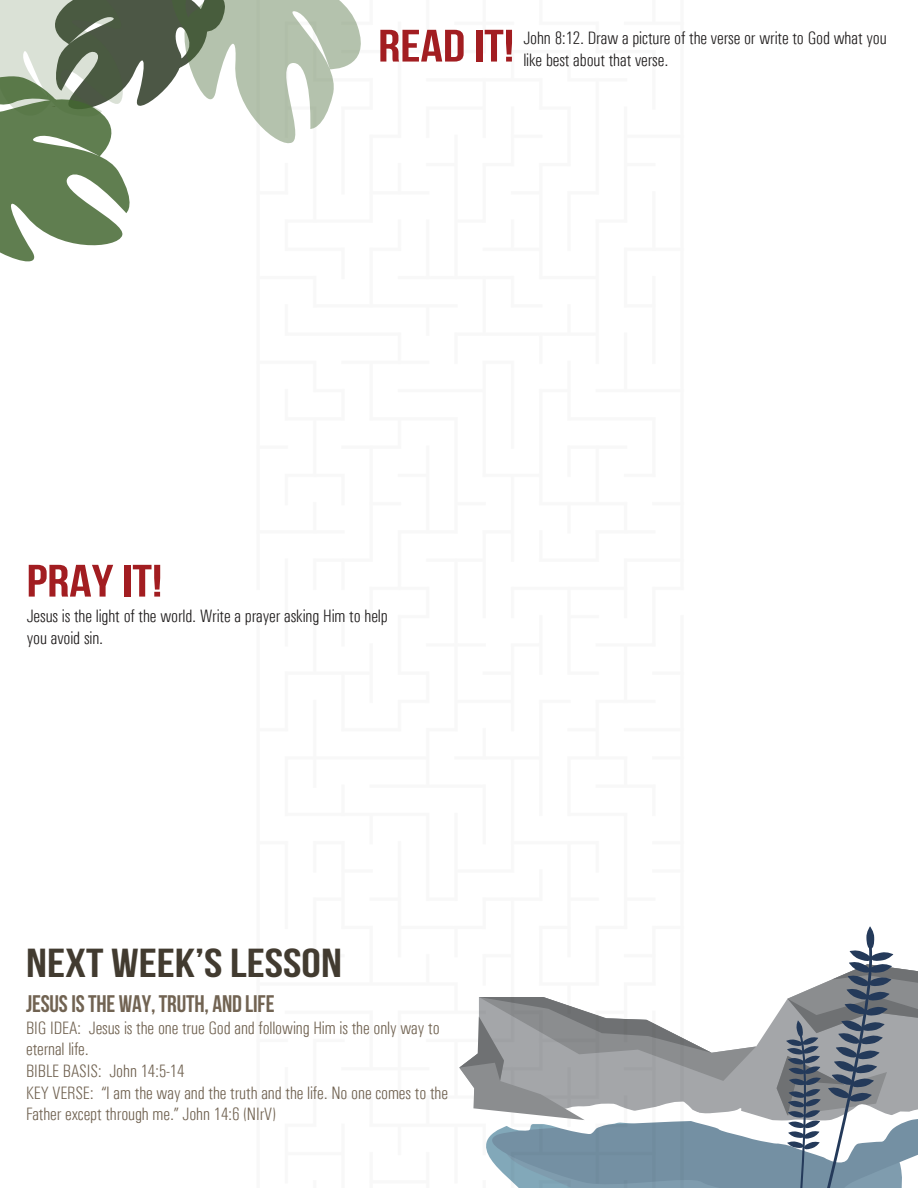
<style>
.page{position:relative;width:918px;height:1188px;background:#fff}
.page>*{position:absolute;margin:0;border:0;box-sizing:border-box;transform-origin:0 0}
.t1{font:45.45px "Bebas Neue";color:#a21d21;scale:1.21 1}
.t2{font:40.5px "Bebas Neue";color:#423b30;scale:1.21 1}
.t3{font:24px "Bebas Neue";letter-spacing:-.005em;color:#716352}
.t4{font:300 condensed 18px/21.6px "Univers";letter-spacing:-.01em;color:#716352}
.t5{font:300 condensed 18px/21.6px "Univers";letter-spacing:-.01em;color:#211e1e}
</style>
<div class="page">
<svg style="left:459px;top:941px;width:459px;height:247px"></svg>
<svg style="left:0;top:0;width:361px;height:261px"></svg>
<h1 class="t1" style="left:378px;top:21px;width:114px">READ IT!</h1>
<p class="t5" style="left:523px;top:27px;width:365px">John 8:12. Draw a picture of the verse or write to God what you like best about that verse.</p>
<h1 class="t1" style="left:27px;top:556px;width:114px">PRAY IT!</h1>
<p class="t5" style="left:27px;top:606px;width:363px">Jesus is the light of the world. Write a prayer asking Him to help you avoid sin.</p>
<h2 class="t2" style="left:26px;top:941px;width:263px">NEXT WEEK’S LESSON</h2>
<h3 class="t3" style="left:26px;top:991px;width:250px">JESUS IS THE WAY, TRUTH, AND LIFE</h3>
<p class="t4" style="left:26px;top:1017px;width:424px">BIG IDEA: Jesus is the one true God and following Him is the only way to eternal life.<br>BIBLE BASIS: John 14:5-14<br>KEY VERSE: “I am the way and the truth and the life. No one comes to the Father except through me.” John 14:6 (NIrV)</p>
</div>
